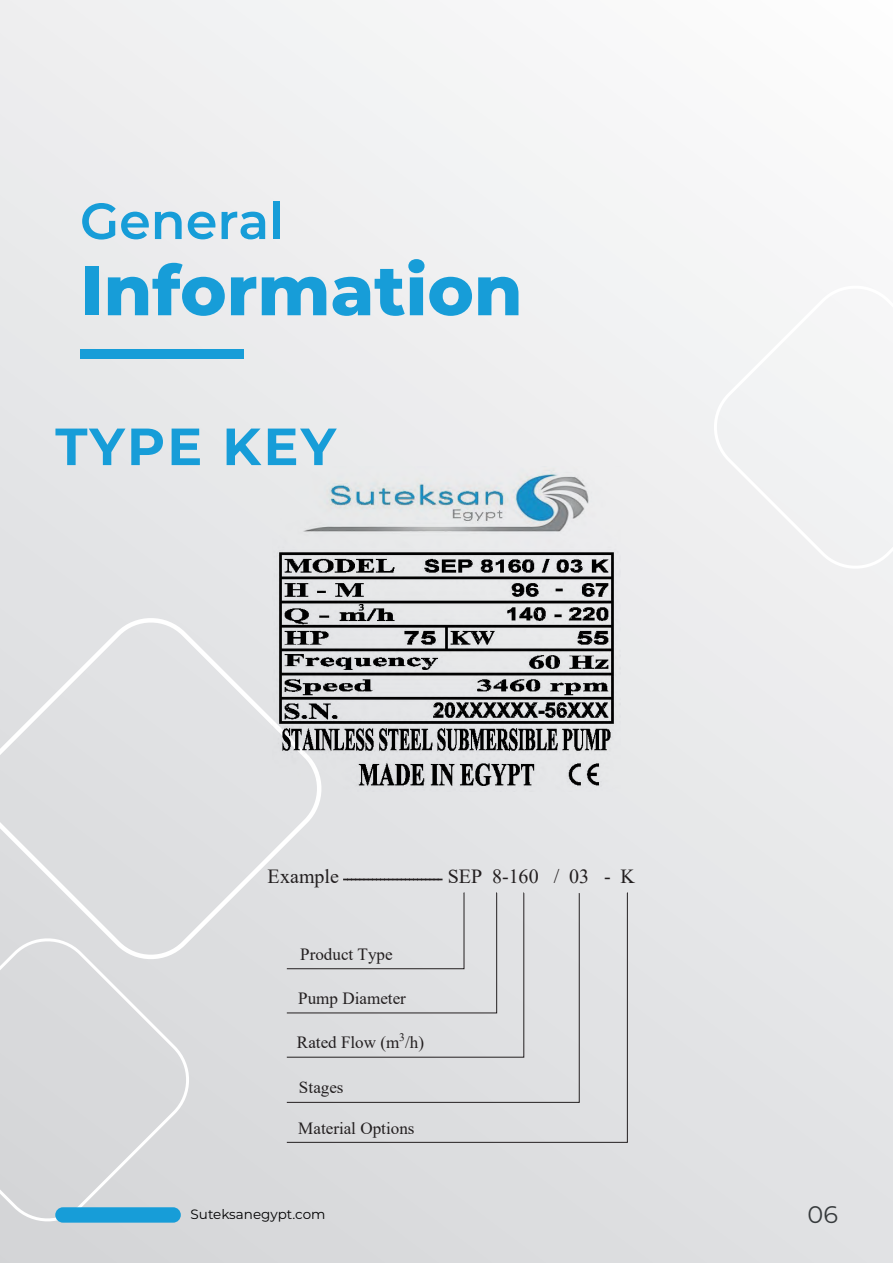
<style>
.page{position:relative;width:893px;height:1263px;background:#fff}
.page>*{position:absolute;margin:0;border:0;box-sizing:border-box;transform-origin:0 0}
.t1{font:800 69.9px "Montserrat";color:#179dd8}
.t2{font:700 52.2px "Montserrat";letter-spacing:.045em;color:#179dd8}
.t3{font:600 50.85px "Montserrat";color:#179dd8}
.t4{font:24px "Montserrat";color:#373b3d}
.t5{font:19.95px "Times New Roman";letter-spacing:.005em;color:#231f20}
.t6{font:17.1px "Times New Roman";color:#231f20}
.t7{font:13.5px "Montserrat";color:#000001}
</style>
<div class="page">
<div style="left:0;top:0;width:893px;height:1263px;background:linear-gradient(to bottom,#f4f5f5,#dddee0)"></div>
<div style="left:0;top:609px;width:330px;height:359px;background:#dfe0e2"></div>
<div style="left:0;top:931px;width:196px;height:297px;background:#d8d9db"></div>
<div style="left:707px;top:278px;width:186px;height:298px;background:#f2f3f4"></div>
<div style="left:80px;top:349px;width:163px;height:9px;background:#179dd8"></div>
<div style="left:55px;top:1207px;width:126px;height:16px;background:#179dd8;border-radius:8px"></div>
<img style="left:273px;top:467px;width:347px;height:324px">
<svg style="left:343px;top:879px;width:100px;height:1px"></svg>
<div style="left:286px;top:892px;width:342px;height:251px;background:#dfe0e2"></div>
<div style="left:288px;top:1077px;width:66px;height:25px;background:#dcdddf"></div>
<img style="left:287px;top:1118px;width:139px;height:25px">
<div style="left:286px;top:892px;width:239px;height:166px;background:#dfe0e2"></div>
<div style="left:287px;top:988px;width:130px;height:25px;background:#dddee0"></div>
<h3 class="t3" style="left:80px;top:185px;width:205px">General</h3>
<h1 class="t1" style="left:80px;top:239px;width:444px">Information</h1>
<h2 class="t2" style="left:55px;top:409px;width:282px">TYPE KEY</h2>
<p class="t5" style="left:268px;top:862px;width:73px">Example</p>
<p class="t5" style="left:448px;top:862px;width:189px">SEP 8-160 / 03 - K</p>
<p class="t6" style="left:300px;top:942px;width:94px">Product Type</p>
<p class="t6" style="left:298px;top:986px;width:109px">Pump Diameter</p>
<p class="t6" style="left:297px;top:1030px;width:129px">Rated Flow (m<sup>3</sup>/h)</p>
<p class="t6" style="left:299px;top:1075px;width:46px">Stages</p>
<p class="t6" style="left:298px;top:1116px;width:118px">Material Options</p>
<p class="t7" style="left:191px;top:1205px;width:136px">Suteksanegypt.com</p>
<h3 class="t4" style="left:807px;top:1197px;width:32px">06</h3>
</div>
